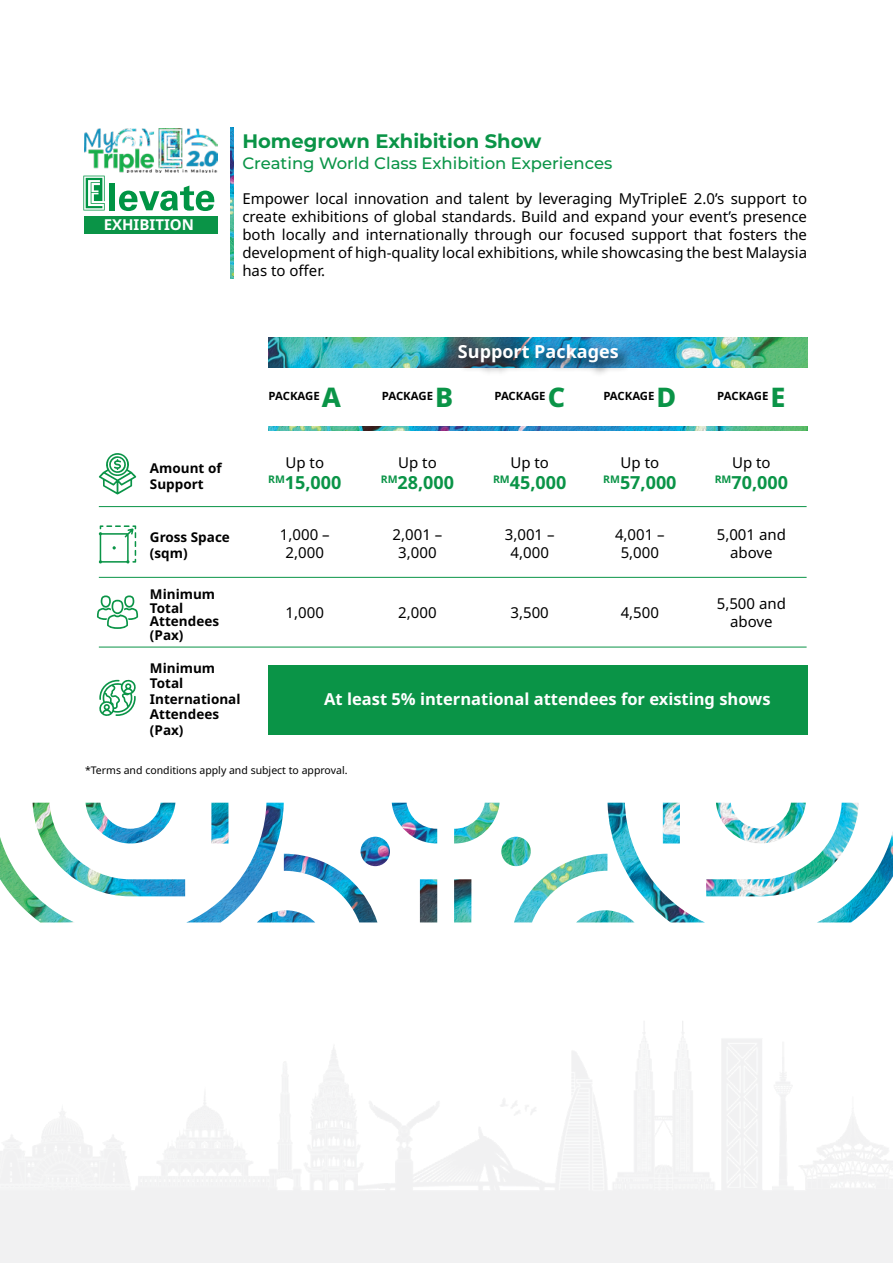
<style>
.page{position:relative;width:893px;height:1263px;background:#fff}
.page>*{position:absolute;margin:0;border:0;box-sizing:border-box;transform-origin:0 0}
.t1{font:800 27px "Noto Sans";color:#0a9447}
.t2{font:700 19.5px "Montserrat";color:#0a9447}
.t3{font:700 18px "Noto Sans";color:#0a9447}
.t4{font:700 18px "Noto Sans";color:#fff}
.t5{font:700 16.5px "Noto Sans";color:#fff}
.t6{font:500 16.5px "Montserrat";color:#0a9447}
.t7{font:15px/18px "Noto Sans";color:#000;text-align:center}
.t8{font:700 15px "Noto Sans";color:#fff}
.t9{font:700 13.5px/15.6px "Noto Sans";color:#000}
.t10{font:700 11.4px "Noto Sans";letter-spacing:-.01em;color:#000}
.t11{font:10.5px "Noto Sans";color:#000}
</style>
<div class="page">
<img style="left:84px;top:129px;width:133px;height:44px">
<img style="left:231px;top:128px;width:3px;height:151px">
<div style="left:84px;top:216px;width:133px;height:18px;background:#0a9447"></div>
<div style="left:109px;top:183px;width:6px;height:27px;background:#009444"></div>
<svg style="left:119px;top:186px;width:95px;height:25px"></svg>
<svg style="left:83px;top:176px;width:22px;height:34px"></svg>
<img style="left:0;top:803px;width:893px;height:119px">
<img style="left:269px;top:337px;width:539px;height:31px">
<div style="left:457px;top:342px;width:175px;height:35px;background:#000;opacity:.75"></div>
<img style="left:269px;top:427px;width:538px;height:3px">
<svg style="left:99px;top:453px;width:37px;height:42px"></svg>
<svg style="left:99px;top:525px;width:37px;height:39px"></svg>
<svg style="left:97px;top:595px;width:41px;height:34px"></svg>
<svg style="left:99px;top:679px;width:37px;height:37px"></svg>
<div style="left:269px;top:665px;width:539px;height:70px;background:#0a9447"></div>
<hr style="left:99px;top:506px;width:708px;height:1px;background:#0a9447">
<hr style="left:99px;top:577px;width:708px;height:1px;background:#0a9447">
<hr style="left:99px;top:647px;width:708px;height:1px;background:#0a9447">
<p class="t8" style="left:104px;top:216px;width:92px">EXHIBITION</p>
<h2 class="t2" style="left:242px;top:127px;width:301px">Homegrown Exhibition Show</h2>
<p class="t6" style="left:242px;top:152px;width:372px">Creating World Class Exhibition Experiences</p>
<p class="t7" style="left:242px;top:189px;width:566px;text-align:justify">Empower local innovation and talent by leveraging MyTripleE 2.0’s support to create exhibitions of global standards. Build and expand your event’s presence both locally and internationally through our focused support that fosters the development of high-quality local exhibitions, while showcasing the best Malaysia has to offer.</p>
<p class="t9" style="left:150px;top:461px;width:73px">Amount of<br>Support</p>
<p class="t4" style="left:458px;top:342px;width:162px">Support Packages</p>
<p class="t10" style="left:269px;top:390px;width:53px">PACKAGE</p>
<h1 class="t1" style="left:322px;top:382px;width:21px">A</h1>
<p class="t10" style="left:382px;top:390px;width:53px">PACKAGE</p>
<h1 class="t1" style="left:435px;top:382px;width:20px">B</h1>
<p class="t10" style="left:494px;top:390px;width:53px">PACKAGE</p>
<h1 class="t1" style="left:548px;top:382px;width:19px">C</h1>
<p class="t10" style="left:603px;top:390px;width:53px">PACKAGE</p>
<h1 class="t1" style="left:657px;top:382px;width:21px">D</h1>
<p class="t10" style="left:717px;top:390px;width:53px">PACKAGE</p>
<h1 class="t1" style="left:770px;top:382px;width:16px">E</h1>
<p class="t7" style="left:285px;top:453px;width:40px">Up to</p>
<p class="t3" style="left:268px;top:472px;width:75px"><sup>RM</sup>15,000</p>
<p class="t7" style="left:398px;top:453px;width:40px">Up to</p>
<p class="t3" style="left:381px;top:472px;width:75px"><sup>RM</sup>28,000</p>
<p class="t7" style="left:510px;top:453px;width:40px">Up to</p>
<p class="t3" style="left:493px;top:472px;width:75px"><sup>RM</sup>45,000</p>
<p class="t7" style="left:621px;top:453px;width:40px">Up to</p>
<p class="t3" style="left:603px;top:472px;width:75px"><sup>RM</sup>57,000</p>
<p class="t7" style="left:732px;top:453px;width:40px">Up to</p>
<p class="t3" style="left:715px;top:472px;width:75px"><sup>RM</sup>70,000</p>
<p class="t9" style="left:150px;top:530px;width:81px">Gross Space (sqm)</p>
<p class="t9" style="left:150px;top:587px;width:71px;line-height:13.8px">Minimum<br>Total<br>Attendees (Pax)</p>
<p class="t9" style="left:150px;top:660px;width:92px">Minimum<br>Total<br>International<br>Attendees (Pax)</p>
<p class="t7" style="left:280px;top:526px;width:51px">1,000 –<br>2,000</p>
<p class="t7" style="left:393px;top:526px;width:51px">2,001 –<br>3,000</p>
<p class="t7" style="left:505px;top:526px;width:51px">3,001 –<br>4,000</p>
<p class="t7" style="left:615px;top:526px;width:51px">4,001 –<br>5,000</p>
<p class="t7" style="left:717px;top:526px;width:71px">5,001 and above</p>
<p class="t7" style="left:286px;top:604px;width:40px">1,000</p>
<p class="t7" style="left:398px;top:604px;width:40px">2,000</p>
<p class="t7" style="left:511px;top:604px;width:40px">3,500</p>
<p class="t7" style="left:621px;top:604px;width:40px">4,500</p>
<p class="t7" style="left:717px;top:595px;width:71px">5,500 and above</p>
<p class="t5" style="left:324px;top:689px;width:448px">At least 5% international attendees for existing shows</p>
<p class="t11" style="left:85px;top:765px;width:264px">*Terms and conditions apply and subject to approval.</p>
</div>
